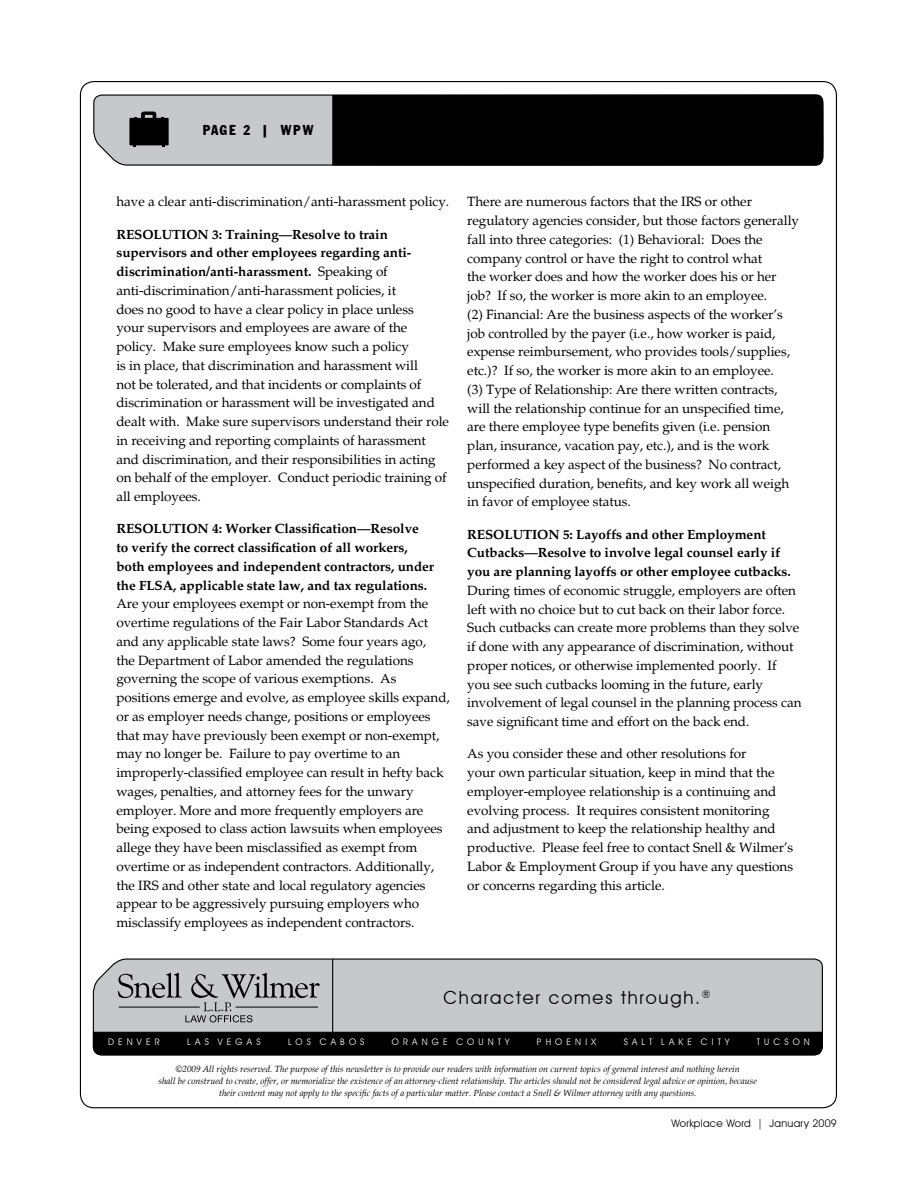
<style>
.page{position:relative;width:918px;height:1188px;background:#fff}
.page>*{position:absolute;margin:0;border:0;box-sizing:border-box;transform-origin:0 0}
.t1{font:18px "Avant Garde IT Cby BT";letter-spacing:.1em;color:#000}
.t2{font:15px "Franklin Cond Gothic";letter-spacing:.1em;color:#000}
.t3{font:13.5px/18.8px "Palatino";letter-spacing:-.005em;color:#000}
.t4{font:700 13.5px/18.8px "Palatino";letter-spacing:-.005em;color:#000}
.t5{font:10.5px "Avant Garde IT Cby BT";letter-spacing:.025em;color:#000}
.t6{font:italic 9px/12px "Palatino";color:#000;text-align:center}
.t7{font:9px "Avant Garde IT Cby BT";letter-spacing:.46em;color:#fff}
.s1{font-weight:700}
</style>
<div class="page">
<div style="left:92px;top:958px;width:731px;height:73px;background:#c6c8ca"></div>
<svg style="left:92px;top:1031px;width:731px;height:25px;background:#0a0a0a"></svg>
<hr style="left:332px;top:959px;width:1px;height:74px;background:#000">
<svg style="left:118px;top:973px;width:202px;height:49px;background:#a6a8aa"></svg>
<svg style="left:93px;top:94px;width:239px;height:72px;background:#c0c1c3"></svg>
<div style="left:332px;top:94px;width:492px;height:72px;background:#000"></div>
<div style="left:130px;top:119px;width:38px;height:26px;background:#000"></div>
<div style="left:129px;top:118px;width:40px;height:27px;border:1px solid #000"></div>
<svg style="left:134px;top:112px;width:30px;height:7px"></svg>
<p class="t2" style="left:203px;top:121px;width:112px">PAGE 2 | WPW</p>
<p class="t3" style="left:116px;top:193px;width:334px">have a clear anti-discrimination/anti-harassment policy.</p>
<p class="t3" style="left:116px;top:225px;width:334px"><span class="s1">Resolution 3: Training—Resolve to train supervisors and other employees regarding anti&shy;discrimination/anti-harassment.</span> Speaking of anti-discrimination/anti-harassment policies, it<br>does no good to have a clear policy in place unless<br>your supervisors and employees are aware of the policy. Make sure employees know such a policy<br>is in place, that discrimination and harassment will<br>not be tolerated, and that incidents or complaints of discrimination or harassment will be investigated and dealt with. Make sure supervisors understand their role in receiving and reporting complaints of harassment and discrimination, and their responsibilities in acting on behalf of the employer. Conduct periodic training of all employees.</p>
<p class="t4" style="left:116px;top:520px;width:319px">Resolution 4: Worker Classification—Resolve to verify the correct classification of all workers, both employees and independent contractors, under the FLSA, applicable state law, and tax regulations.</p>
<p class="t3" style="left:116px;top:595px;width:335px">Are your employees exempt or non-exempt from the overtime regulations of the Fair Labor Standards Act and any applicable state laws? Some four years ago,<br>the Department of Labor amended the regulations governing the scope of various exemptions. As positions emerge and evolve, as employee skills expand, or as employer needs change, positions or employees that may have previously been exempt or non-exempt, may no longer be. Failure to pay overtime to an improperly-classified employee can result in hefty back wages, penalties, and attorney fees for the unwary employer. More and more frequently employers are being exposed to class action lawsuits when employees allege they have been misclassified as exempt from overtime or as independent contractors. Additionally, the IRS and other state and local regulatory agencies appear to be aggressively pursuing employers who misclassify employees as independent contractors.</p>
<p class="t3" style="left:467px;top:193px;width:333px">There are numerous factors that the IRS or other regulatory agencies consider, but those factors generally fall into three categories: (1) Behavioral: Does the company control or have the right to control what<br>the worker does and how the worker does his or her job? If so, the worker is more akin to an employee.<br>(2) Financial: Are the business aspects of the worker’s job controlled by the payer (i.e., how worker is paid, expense reimbursement, who provides tools/supplies, etc.)? If so, the worker is more akin to an employee.<br>(3) Type of Relationship: Are there written contracts, will the relationship continue for an unspecified time, are there employee type benefits given (i.e. pension plan, insurance, vacation pay, etc.), and is the work performed a key aspect of the business? No contract, unspecified duration, benefits, and key work all weigh in favor of employee status.</p>
<p class="t4" style="left:467px;top:525px;width:325px">Resolution 5: Layoffs and other Employment<br>Cutbacks—Resolve to involve legal counsel early if you are planning layoffs or other employee cutbacks.</p>
<p class="t3" style="left:467px;top:581px;width:336px">During times of economic struggle, employers are often left with no choice but to cut back on their labor force.<br>Such cutbacks can create more problems than they solve if done with any appearance of discrimination, without proper notices, or otherwise implemented poorly. If you see such cutbacks looming in the future, early involvement of legal counsel in the planning process can save significant time and effort on the back end.</p>
<p class="t3" style="left:467px;top:745px;width:328px">As you consider these and other resolutions for<br>your own particular situation, keep in mind that the employer-employee relationship is a continuing and evolving process. It requires consistent monitoring and adjustment to keep the relationship healthy and productive. Please feel free to contact Snell &amp; Wilmer’s Labor &amp; Employment Group if you have any questions or concerns regarding this article.</p>
<h1 class="t1" style="left:444px;top:987px;width:269px">Character comes through.<sup>®</sup></h1>
<p class="t7" style="left:108px;top:1037px;width:53px">DENVER</p>
<p class="t7" style="left:187px;top:1037px;width:75px">LAS VEGAS</p>
<p class="t7" style="left:288px;top:1037px;width:77px">Los Cabos</p>
<p class="t7" style="left:392px;top:1037px;width:119px">ORANGE COUNTY</p>
<p class="t7" style="left:537px;top:1037px;width:61px">PHOENIX</p>
<p class="t7" style="left:624px;top:1037px;width:107px">SALT LAKE CITY</p>
<p class="t7" style="left:757px;top:1037px;width:55px">TUCSON</p>
<p class="t6" style="left:159px;top:1063px;width:600px">©2009 All rights reserved. The purpose of this newsletter is to provide our readers with information on current topics of general interest and nothing herein<br>shall be construed to create, offer, or memorialize the existence of an attorney-client relationship. The articles should not be considered legal advice or opinion, because their content may not apply to the specific facts of a particular matter. Please contact a Snell &amp; Wilmer attorney with any questions.</p>
<p class="t5" style="left:671px;top:1117px;width:167px">Workplace Word | January 2009</p>
</div>
